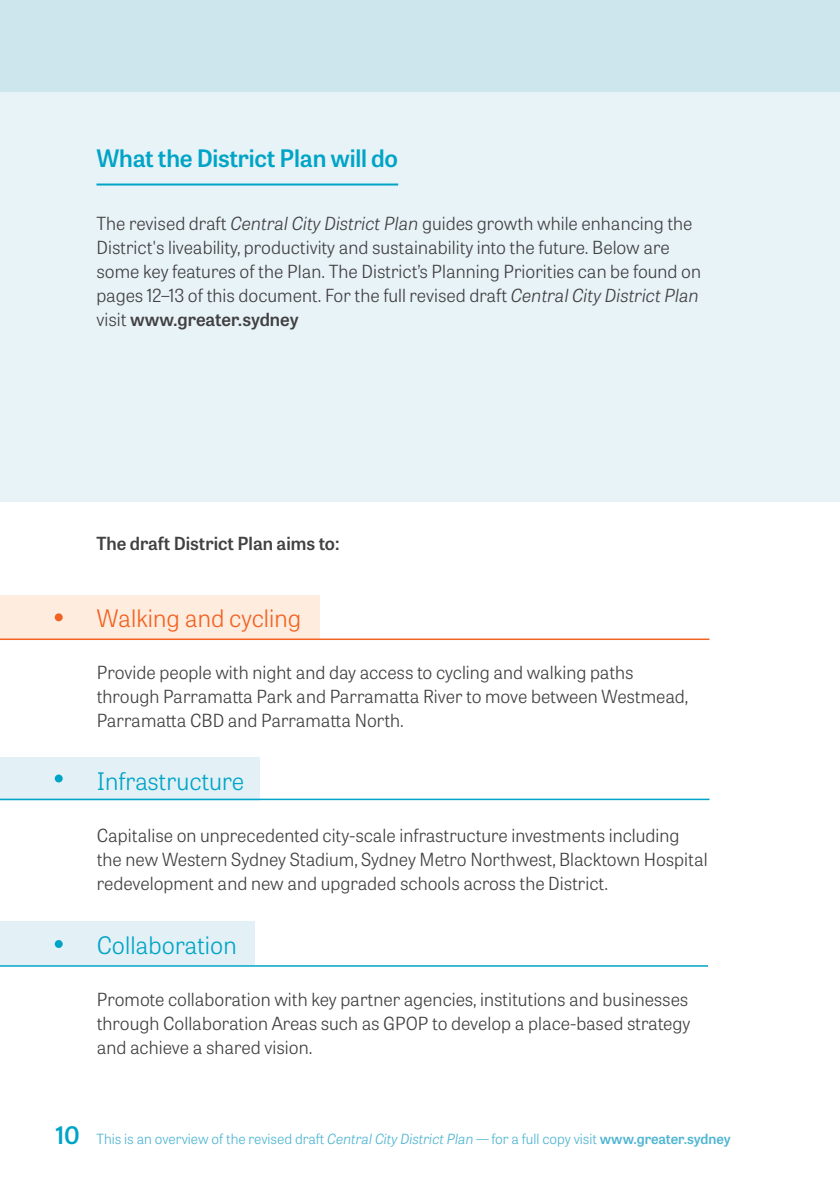
<style>
.page{position:relative;width:840px;height:1191px;background:#fff}
.page>*{position:absolute;margin:0;border:0;box-sizing:border-box;transform-origin:0 0}
.H3_Heading_RP{font:600 24px "Tablet Gothic";letter-spacing:-.01em;color:#00a4c7}
.H8_SH{font:300 24px "Tablet Gothic";color:#00a4c7}
.H8_SH-2{font:300 24px "Tablet Gothic";color:#f26322}
.THIS_ONE{font:300 18px/24px "Tablet Gothic";color:#414042}
.THIS_ONE-2{font:600 18px "Tablet Gothic";color:#414042}
.t1{font:300 14px "Tablet Gothic";color:#4eb5d2}
.s1{font-style:italic}
.s2{font-weight:600}
</style>
<div class="page">
<div style="left:0;top:60px;width:839px;height:442px;background:#e8f3f7"></div>
<div style="left:0;top:0;width:839px;height:91px;background:#cde6ee"></div>
<hr style="left:96px;top:183px;width:302px;height:2px;background:#00a4c7">
<div style="left:0;top:595px;width:319px;height:44px;background:#feecdf"></div>
<hr style="left:0;top:638px;width:709px;height:2px;background:#f26322">
<div style="left:0;top:921px;width:255px;height:43px;background:#e3f1f6"></div>
<hr style="left:0;top:965px;width:707px;height:1px;background:#00a4c7">
<div style="left:0;top:756px;width:260px;height:44px;background:#e3f1f6"></div>
<hr style="left:0;top:798px;width:709px;height:2px;background:#00a4c7">
<div style="left:55px;top:613px;width:8px;height:8px;background:#f26322;border-radius:50%"></div>
<div style="left:55px;top:940px;width:8px;height:8px;background:#00a4c7;border-radius:50%"></div>
<div style="left:55px;top:774px;width:8px;height:8px;background:#00a4c7;border-radius:50%"></div>
<h1 class="H3_Heading_RP" style="left:96px;top:141px;width:303px">What the District Plan will do</h1>
<p class="THIS_ONE" style="left:96px;top:211px;width:605px">The revised draft <span class="s1">Central City District Plan</span> guides growth while enhancing the District's liveability, productivity and sustainability into the future. Below are some key features of the Plan. The District’s Planning Priorities can be found on pages 12–13 of this document. For the full revised draft <span class="s1">Central City District Plan </span>visit <span class="s2">www.greater.sydney</span></p>
<p class="THIS_ONE-2" style="left:96px;top:531px;width:244px">The draft District Plan aims to:</p>
<p class="H8_SH-2" style="left:97px;top:602px;width:206px">Walking and cycling</p>
<p class="THIS_ONE" style="left:97px;top:660px;width:592px">Provide people with night and day access to cycling and walking paths through Parramatta Park and Parramatta River to move between Westmead,<br>Parramatta CBD and Parramatta North.</p>
<p class="H8_SH" style="left:97px;top:765px;width:149px">Infrastructure</p>
<p class="THIS_ONE" style="left:97px;top:823px;width:612px">Capitalise on unprecedented city-scale infrastructure investments including the new Western Sydney Stadium, Sydney Metro Northwest, Blacktown Hospital redevelopment and new and upgraded schools across the District.</p>
<p class="H8_SH" style="left:97px;top:928px;width:141px">Collaboration</p>
<p class="THIS_ONE" style="left:97px;top:986px;width:595px;text-align:justify">Promote collaboration with key partner agencies, institutions and businesses through Collaboration Areas such as GPOP to develop a place-based strategy and achieve a shared vision.</p>
<h1 class="H3_Heading_RP" style="left:55px;top:1117px;width:26px">10</h1>
<p class="t1" style="left:96px;top:1129px;width:635px">This is an overview of the revised draft <span class="s1">Central City District Plan</span> — for a full copy visit <span class="s2">www.greater.sydney</span></p>
</div>
